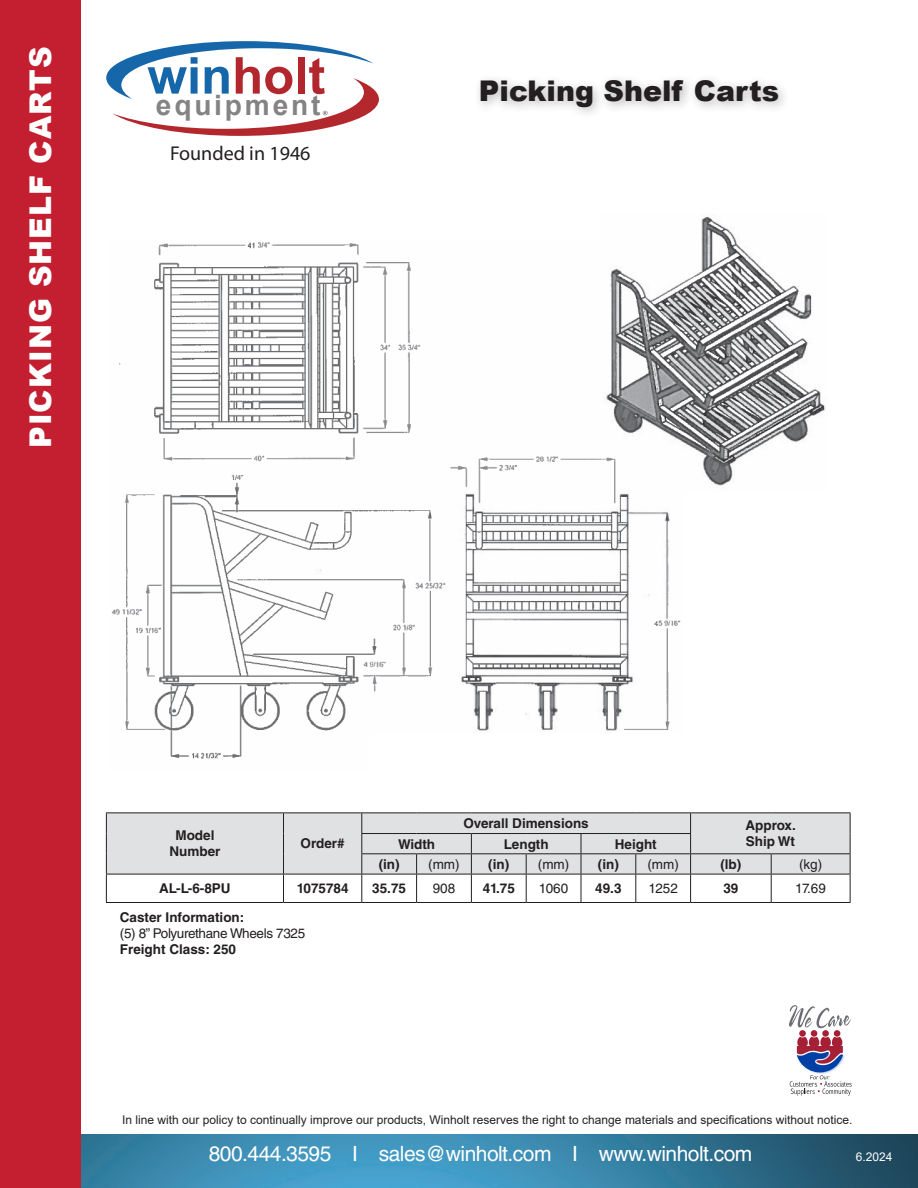
<style>
.page{position:relative;width:918px;height:1188px;background:#fff}
.page>*{position:absolute;margin:0;border:0;box-sizing:border-box;transform-origin:0 0}
.t1{font:700 50.85px "Arial";color:#b2272e}
.Sidebar_Titles_FL{font:900 30px "Arial";letter-spacing:.035em;color:#fff}
.Subtitles_Product_Names{font:900 28.5px "Arial";color:#231f20}
.t2{font:700 28.05px "Arial";letter-spacing:.1em;color:rgb(35 31 32/.56)}
.t3{font:21px "Helvetica LT Std";letter-spacing:-.025em;color:#fff}
.t4{font:20.1px "Myriad Pro";color:#231f20}
.Table_Copy{font:700 13.5px "Helvetica LT Std";color:#231f20}
.Table_Copy-2{font:13.5px "Helvetica LT Std";letter-spacing:-.025em;color:#231f20}
.t5{font:12px "Arial";color:#231f20}
.t6{font:12px "Arial";color:#fff}
.s1{color:#1666aa}
</style>
<div class="page">
<img style="left:81px;top:1134px;width:837px;height:54px">
<div style="left:0;top:0;width:81px;height:1188px;background:#c31f31"></div>
<svg style="left:789px;top:1005px;width:62px;height:23px"></svg>
<div style="left:799px;top:1030px;width:7px;height:7px;background:#a62035;border-radius:50%"></div>
<div style="left:811px;top:1030px;width:6px;height:7px;background:#a62035;border-radius:50%"></div>
<div style="left:822px;top:1030px;width:7px;height:7px;background:#a62035;border-radius:50%"></div>
<div style="left:834px;top:1030px;width:6px;height:7px;background:#a62035;border-radius:50%"></div>
<svg style="left:790px;top:1037px;width:62px;height:59px"></svg>
<svg style="left:106px;top:41px;width:273px;height:95px"></svg>
<div style="left:473px;top:73px;width:317px;height:47px;background:#231f20;opacity:.3"></div>
<hr style="left:106px;top:812px;width:177px;height:1px;background:#231f20">
<hr style="left:284px;top:812px;width:78px;height:1px;background:#231f20">
<hr style="left:362px;top:812px;width:55px;height:1px;background:#231f20">
<hr style="left:417px;top:812px;width:54px;height:1px;background:#231f20">
<hr style="left:471px;top:812px;width:55px;height:1px;background:#231f20">
<hr style="left:526px;top:812px;width:55px;height:1px;background:#231f20">
<hr style="left:581px;top:812px;width:55px;height:1px;background:#231f20">
<hr style="left:636px;top:812px;width:55px;height:1px;background:#231f20">
<hr style="left:691px;top:812px;width:80px;height:1px;background:#231f20">
<hr style="left:771px;top:812px;width:80px;height:1px;background:#231f20">
<svg style="left:106px;top:813px;width:745px;height:90px"></svg>
<hr style="left:106px;top:902px;width:177px;height:1px;background:#231f20">
<hr style="left:284px;top:902px;width:78px;height:1px;background:#231f20">
<hr style="left:362px;top:902px;width:55px;height:1px;background:#231f20">
<hr style="left:417px;top:902px;width:54px;height:1px;background:#231f20">
<hr style="left:471px;top:902px;width:55px;height:1px;background:#231f20">
<hr style="left:526px;top:902px;width:55px;height:1px;background:#231f20">
<hr style="left:581px;top:902px;width:55px;height:1px;background:#231f20">
<hr style="left:636px;top:902px;width:55px;height:1px;background:#231f20">
<hr style="left:691px;top:902px;width:80px;height:1px;background:#231f20">
<hr style="left:771px;top:902px;width:80px;height:1px;background:#231f20">
<img style="left:111px;top:216px;width:714px;height:543px">
<div style="left:107px;top:193px;width:176px;height:39px;background:#fff"></div>
<p class="Sidebar_Titles_FL" style="left:19px;top:448px;width:403px;rotate:-90deg">PICKING SHELF CARTS</p>
<h1 class="t1" style="left:147px;top:42px;width:179px"><span class="s1">win</span>holt</h1>
<h3 class="t2" style="left:156px;top:87px;width:166px">equipment</h3>
<h3 class="t4" style="left:170px;top:141px;width:142px">Founded in 1946</h3>
<p class="Subtitles_Product_Names" style="left:479px;top:71px;width:302px">Picking Shelf Carts</p>
<p class="Table_Copy" style="left:175px;top:827px;width:41px">Model</p>
<p class="Table_Copy" style="left:169px;top:843px;width:53px">Number</p>
<p class="Table_Copy" style="left:301px;top:835px;width:45px">Order#</p>
<p class="Table_Copy" style="left:464px;top:815px;width:127px">Overall Dimensions</p>
<p class="Table_Copy" style="left:745px;top:817px;width:52px">Approx.</p>
<p class="Table_Copy" style="left:398px;top:836px;width:39px">Width</p>
<p class="Table_Copy" style="left:504px;top:836px;width:46px">Length</p>
<p class="Table_Copy" style="left:615px;top:836px;width:43px">Height</p>
<p class="Table_Copy" style="left:746px;top:833px;width:51px">Ship Wt</p>
<p class="Table_Copy" style="left:379px;top:856px;width:22px">(in)</p>
<p class="Table_Copy-2" style="left:428px;top:856px;width:33px">(mm)</p>
<p class="Table_Copy" style="left:488px;top:856px;width:22px">(in)</p>
<p class="Table_Copy-2" style="left:538px;top:856px;width:33px">(mm)</p>
<p class="Table_Copy" style="left:598px;top:856px;width:22px">(in)</p>
<p class="Table_Copy-2" style="left:647px;top:856px;width:33px">(mm)</p>
<p class="Table_Copy" style="left:720px;top:856px;width:22px">(lb)</p>
<p class="Table_Copy-2" style="left:799px;top:856px;width:25px">(kg)</p>
<p class="Table_Copy" style="left:159px;top:880px;width:73px">AL-L-6-8PU</p>
<p class="Table_Copy" style="left:297px;top:880px;width:53px">1075784</p>
<p class="Table_Copy" style="left:372px;top:880px;width:35px">35.75</p>
<p class="Table_Copy-2" style="left:433px;top:881px;width:24px">908</p>
<p class="Table_Copy" style="left:483px;top:880px;width:34px">41.75</p>
<p class="Table_Copy-2" style="left:539px;top:881px;width:31px">1060</p>
<p class="Table_Copy" style="left:595px;top:880px;width:28px">49.3</p>
<p class="Table_Copy-2" style="left:648px;top:881px;width:31px">1252</p>
<p class="Table_Copy" style="left:723px;top:880px;width:17px">39</p>
<p class="Table_Copy-2" style="left:795px;top:881px;width:32px">17.69</p>
<p class="Table_Copy" style="left:120px;top:909px;width:126px">Caster Information:</p>
<p class="Table_Copy-2" style="left:120px;top:926px;width:187px">(5) 8” Polyurethane Wheels 7325</p>
<p class="Table_Copy" style="left:120px;top:942px;width:118px">Freight Class: 250</p>
<p class="t5" style="left:122px;top:1112px;width:732px">In line with our policy to continually improve our products, Winholt reserves the right to change materials and specifications without notice.</p>
<h3 class="t3" style="left:209px;top:1142px;width:545px">800.444.3595 I sales@winholt.com I www.winholt.com</h3>
<p class="t6" style="left:856px;top:1149px;width:38px">6.2024</p>
</div>
